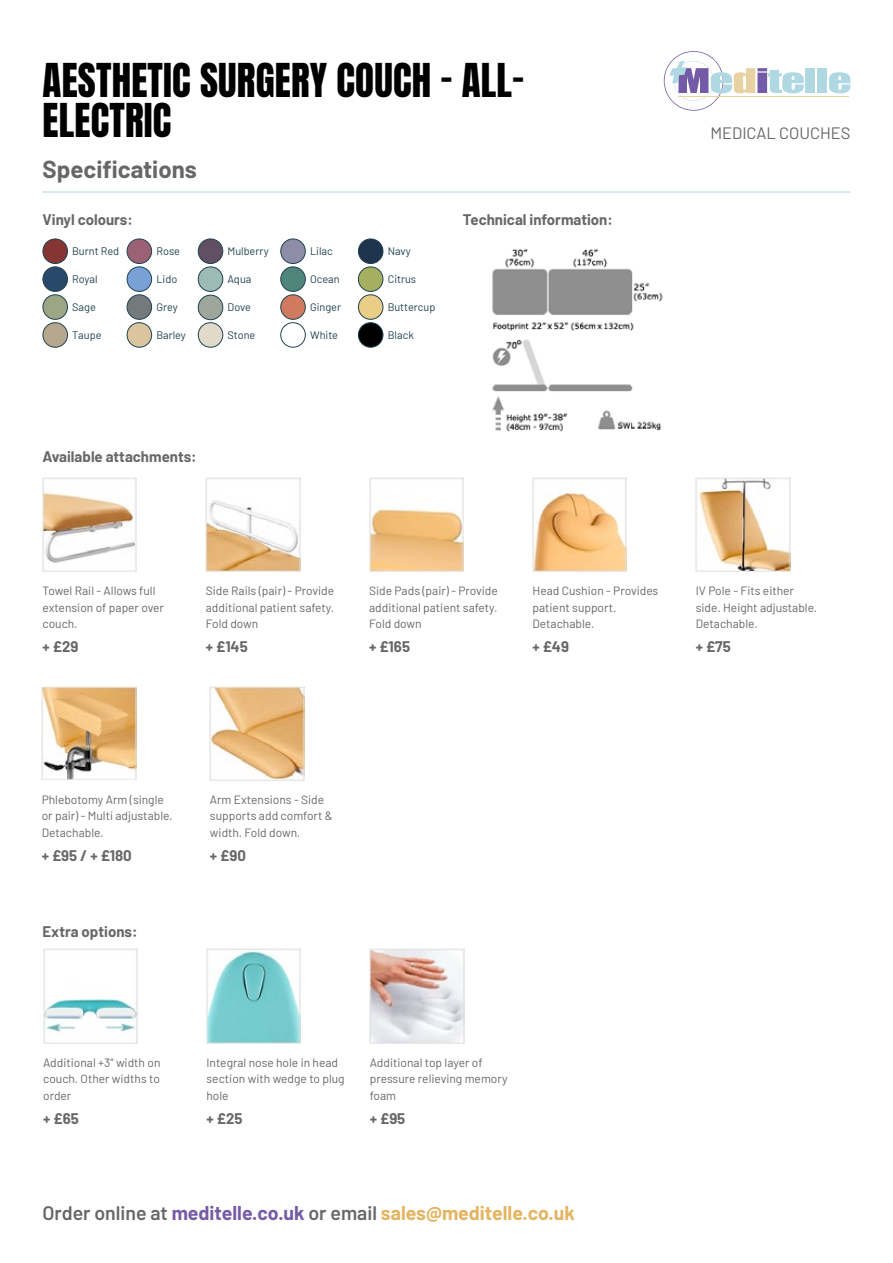
<style>
.page{position:relative;width:893px;height:1263px;background:#fff}
.page>*{position:absolute;margin:0;border:0;box-sizing:border-box;transform-origin:0 0}
.t1{font:39px/40.5px "Anton";letter-spacing:.005em;color:#000}
.t2{font:700 24px "Barlow";color:#666767}
.t3{font:700 19.5px "Barlow";color:#e3b561}
.t4{font:16.5px "Barlow";color:#666767}
.t5{font:700 15px "Barlow";color:#666767}
.t6{font:12px/16.5px "Barlow";color:#666767}
.t7{font:10.95px "Barlow";color:#1f424f}
.s1{font-weight:600;color:#666767}
.s2{color:#765ca5}
</style>
<div class="page">
<div style="left:806px;top:68px;width:9px;height:25px;background:#b0d8e2"></div>
<div style="left:817px;top:68px;width:10px;height:25px;background:#b0d8e2"></div>
<svg style="left:829px;top:72px;width:21px;height:21px"></svg>
<svg style="left:664px;top:51px;width:140px;height:60px"></svg>
<hr style="left:678px;top:96px;width:171px;height:1px;background:#e8d2a1">
<hr style="left:43px;top:192px;width:807px;height:1px;background:#b1d7e1">
<div style="left:43px;top:239px;width:24px;height:24px;background:#853632;border-radius:50%"></div>
<div style="left:43px;top:239px;width:25px;height:25px;border:1px solid #1f424f;border-radius:50%"></div>
<div style="left:127px;top:239px;width:25px;height:24px;background:#9b6174;border-radius:50%"></div>
<div style="left:127px;top:239px;width:25px;height:25px;border:1px solid #1f424f;border-radius:50%"></div>
<div style="left:198px;top:239px;width:25px;height:24px;background:#614f63;border-radius:50%"></div>
<div style="left:198px;top:239px;width:25px;height:25px;border:1px solid #1f424f;border-radius:50%"></div>
<div style="left:281px;top:239px;width:24px;height:24px;background:#8d8da8;border-radius:50%"></div>
<div style="left:280px;top:239px;width:26px;height:25px;border:1px solid #1f424f;border-radius:50%"></div>
<div style="left:358px;top:239px;width:25px;height:24px;background:#1e344d;border-radius:50%"></div>
<div style="left:358px;top:239px;width:25px;height:25px;border:1px solid #1f424f;border-radius:50%"></div>
<div style="left:43px;top:267px;width:24px;height:24px;background:#28496a;border-radius:50%"></div>
<div style="left:43px;top:266px;width:25px;height:26px;border:1px solid #1f424f;border-radius:50%"></div>
<div style="left:127px;top:267px;width:25px;height:24px;background:#7aa1d5;border-radius:50%"></div>
<div style="left:127px;top:266px;width:25px;height:26px;border:1px solid #1f424f;border-radius:50%"></div>
<div style="left:198px;top:267px;width:25px;height:24px;background:#9cbbb4;border-radius:50%"></div>
<div style="left:198px;top:266px;width:25px;height:26px;border:1px solid #1f424f;border-radius:50%"></div>
<div style="left:281px;top:267px;width:24px;height:24px;background:#50857c;border-radius:50%"></div>
<div style="left:280px;top:266px;width:26px;height:26px;border:1px solid #1f424f;border-radius:50%"></div>
<div style="left:358px;top:267px;width:25px;height:24px;background:#a5af60;border-radius:50%"></div>
<div style="left:358px;top:266px;width:25px;height:26px;border:1px solid #1f424f;border-radius:50%"></div>
<div style="left:43px;top:295px;width:24px;height:24px;background:#9ca584;border-radius:50%"></div>
<div style="left:43px;top:294px;width:25px;height:26px;border:1px solid #1f424f;border-radius:50%"></div>
<div style="left:127px;top:295px;width:25px;height:24px;background:#74797b;border-radius:50%"></div>
<div style="left:127px;top:294px;width:25px;height:26px;border:1px solid #1f424f;border-radius:50%"></div>
<div style="left:198px;top:295px;width:25px;height:25px;background:#9fa69b;border-radius:50%"></div>
<div style="left:198px;top:295px;width:25px;height:25px;border:1px solid #1f424f;border-radius:50%"></div>
<div style="left:281px;top:295px;width:24px;height:24px;background:#d07b5f;border-radius:50%"></div>
<div style="left:280px;top:294px;width:26px;height:26px;border:1px solid #1f424f;border-radius:50%"></div>
<div style="left:358px;top:295px;width:25px;height:24px;background:#e9ce87;border-radius:50%"></div>
<div style="left:358px;top:294px;width:25px;height:26px;border:1px solid #1f424f;border-radius:50%"></div>
<div style="left:43px;top:323px;width:24px;height:24px;background:#b6a88e;border-radius:50%"></div>
<div style="left:43px;top:322px;width:25px;height:26px;border:1px solid #1f424f;border-radius:50%"></div>
<div style="left:127px;top:323px;width:25px;height:24px;background:#dbc5a0;border-radius:50%"></div>
<div style="left:127px;top:322px;width:25px;height:26px;border:1px solid #1f424f;border-radius:50%"></div>
<div style="left:198px;top:323px;width:25px;height:24px;background:#e1daca;border-radius:50%"></div>
<div style="left:198px;top:322px;width:25px;height:26px;border:1px solid #1f424f;border-radius:50%"></div>
<div style="left:280px;top:322px;width:26px;height:26px;border:1px solid #1f424f;border-radius:50%"></div>
<div style="left:358px;top:323px;width:25px;height:24px;background:#000;border-radius:50%"></div>
<div style="left:358px;top:322px;width:25px;height:26px;border:1px solid #1f424f;border-radius:50%"></div>
<img style="left:43px;top:477px;width:94px;height:95px">
<img style="left:206px;top:477px;width:94px;height:95px">
<img style="left:210px;top:686px;width:94px;height:94px">
<img style="left:492px;top:248px;width:171px;height:184px">
<img style="left:369px;top:477px;width:94px;height:95px">
<img style="left:532px;top:477px;width:95px;height:95px">
<img style="left:696px;top:477px;width:94px;height:95px">
<img style="left:42px;top:686px;width:94px;height:94px">
<img style="left:43px;top:949px;width:95px;height:94px">
<img style="left:207px;top:949px;width:94px;height:94px">
<img style="left:370px;top:949px;width:94px;height:94px">
<h1 class="t1" style="left:43px;top:63px;width:483px">AESTHETIC SURGERY COUCH – ALL-<br>ELECTRIC</h1>
<h2 class="t2" style="left:43px;top:152px;width:156px">Specifications</h2>
<p class="t5" style="left:43px;top:209px;width:92px">Vinyl colours:</p>
<p class="t5" style="left:463px;top:209px;width:151px">Technical information:</p>
<p class="t7" style="left:72px;top:243px;width:48px">Burnt Red</p>
<p class="t7" style="left:156px;top:243px;width:25px">Rose</p>
<p class="t7" style="left:228px;top:243px;width:43px">Mulberry</p>
<p class="t7" style="left:310px;top:243px;width:24px">Lilac</p>
<p class="t7" style="left:388px;top:243px;width:25px">Navy</p>
<p class="t7" style="left:72px;top:271px;width:27px">Royal</p>
<p class="t7" style="left:156px;top:271px;width:22px">Lido</p>
<p class="t7" style="left:228px;top:271px;width:25px">Aqua</p>
<p class="t7" style="left:310px;top:271px;width:31px">Ocean</p>
<p class="t7" style="left:388px;top:271px;width:30px">Citrus</p>
<p class="t7" style="left:72px;top:299px;width:25px">Sage</p>
<p class="t7" style="left:156px;top:299px;width:23px">Grey</p>
<p class="t7" style="left:228px;top:299px;width:25px">Dove</p>
<p class="t7" style="left:310px;top:299px;width:33px">Ginger</p>
<p class="t7" style="left:388px;top:299px;width:49px">Buttercup</p>
<p class="t7" style="left:72px;top:327px;width:31px">Taupe</p>
<p class="t7" style="left:156px;top:327px;width:31px">Barley</p>
<p class="t7" style="left:228px;top:327px;width:29px">Stone</p>
<p class="t7" style="left:310px;top:327px;width:29px">White</p>
<p class="t7" style="left:388px;top:327px;width:28px">Black</p>
<p class="t5" style="left:43px;top:445px;width:156px">Available attachments:</p>
<h3 class="t4" style="left:710px;top:121px;width:142px">MEDICAL COUCHES</h3>
<p class="t6" style="left:43px;top:581px;width:123px">Towel Rail - Allows full extension of paper over couch.</p>
<p class="t5" style="left:43px;top:635px;width:37px">+ £29</p>
<p class="t6" style="left:206px;top:581px;width:130px;text-align:justify">Side Rails (pair) - Provide additional patient safety.<br>Fold down</p>
<p class="t5" style="left:206px;top:635px;width:43px">+ £145</p>
<p class="t6" style="left:369px;top:581px;width:130px;text-align:justify">Side Pads (pair) - Provide additional patient safety.<br>Fold down</p>
<p class="t5" style="left:369px;top:635px;width:42px">+ £165</p>
<p class="t6" style="left:532px;top:581px;width:127px">Head Cushion - Provides patient support.<br>Detachable.</p>
<p class="t5" style="left:532px;top:635px;width:38px">+ £49</p>
<p class="t6" style="left:696px;top:581px;width:123px">IV Pole - Fits either side. Height adjustable.<br>Detachable.</p>
<p class="t5" style="left:696px;top:635px;width:37px">+ £75</p>
<p class="t6" style="left:42px;top:790px;width:132px">Phlebotomy Arm (single or pair) - Multi adjustable.<br>Detachable.</p>
<p class="t5" style="left:42px;top:844px;width:92px">+ £95 / + £180</p>
<p class="t5" style="left:43px;top:920px;width:97px">Extra options:</p>
<p class="t6" style="left:210px;top:790px;width:124px">Arm Extensions - Side supports add comfort &amp; width. Fold down.</p>
<p class="t5" style="left:210px;top:844px;width:37px">+ £90</p>
<p class="t6" style="left:43px;top:1053px;width:119px;text-align:justify">Additional +3” width on couch. Other widths to order</p>
<p class="t5" style="left:43px;top:1107px;width:37px">+ £65</p>
<p class="t6" style="left:207px;top:1053px;width:140px">Integral nose hole in head section with wedge to plug hole</p>
<p class="t5" style="left:207px;top:1107px;width:37px">+ £25</p>
<p class="t6" style="left:370px;top:1053px;width:139px">Additional top layer of pressure relieving memory foam</p>
<p class="t5" style="left:370px;top:1107px;width:37px">+ £95</p>
<h3 class="t3" style="left:43px;top:1199px;width:534px"><span class="s1">Order online at</span> <span class="s2">meditelle.co.uk</span> <span class="s1">or email</span> sales@meditelle.co.uk</h3>
</div>
